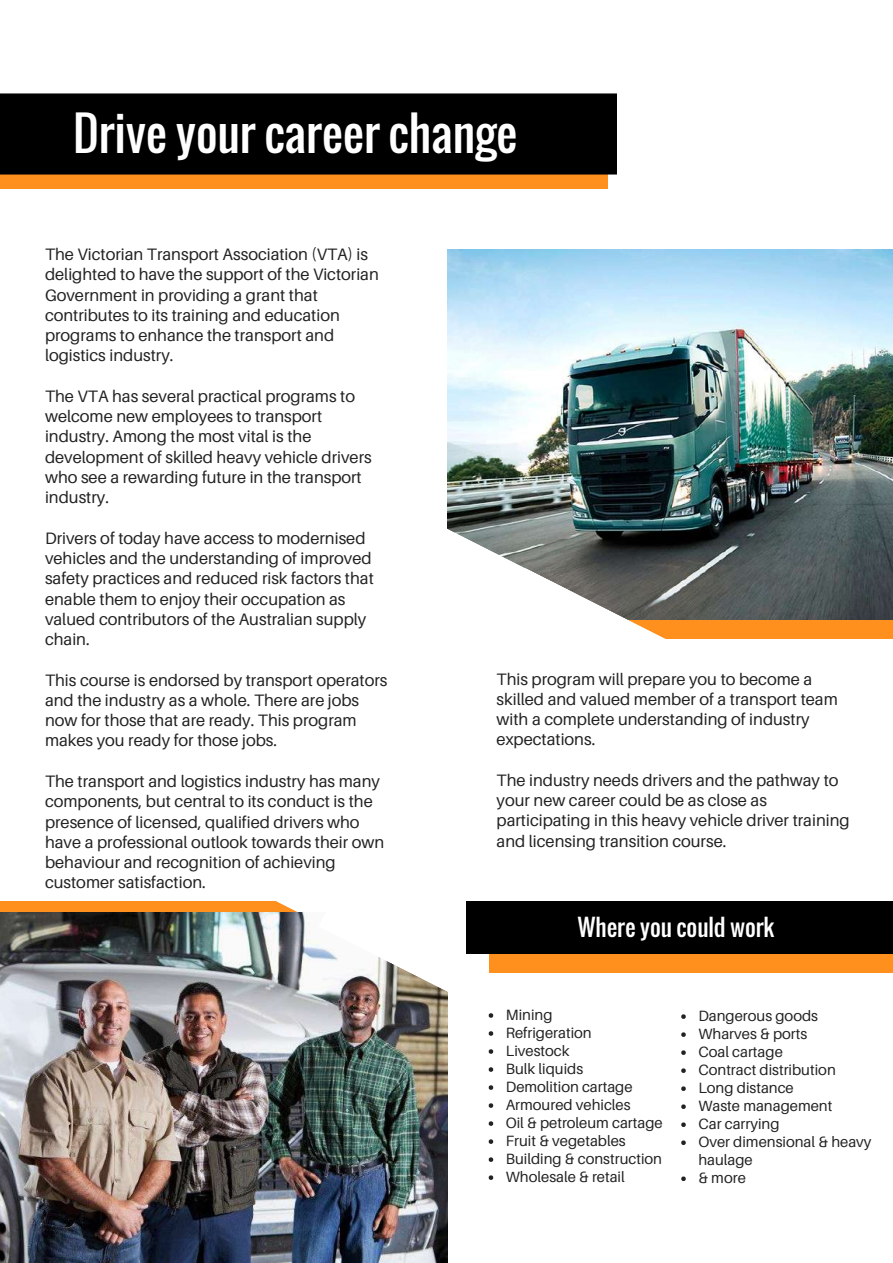
<style>
.page{position:relative;width:893px;height:1263px;background:#fff}
.page>*{position:absolute;margin:0;border:0;box-sizing:border-box;transform-origin:0 0}
.t1{font:46.35px "Oswald";color:#fff}
.t2{font:23.25px "Oswald";color:#fff}
.t3{font:16.5px/20.2px "Aileron";color:#222}
.t4{font:14.85px/18px "Aileron";color:#222}
</style>
<div class="page">
<div style="left:489px;top:932px;width:404px;height:41px;background:#ff901d"></div>
<div style="left:0;top:149px;width:608px;height:40px;background:#ff901d"></div>
<div style="left:0;top:93px;width:617px;height:82px;background:#000"></div>
<div style="left:0;top:901px;width:331px;height:133px;background:#ff901d"></div>
<div style="left:622px;top:486px;width:271px;height:152px;background:#ff901d"></div>
<img style="left:447px;top:250px;width:446px;height:369px">
<svg style="left:447px;top:518px;width:224px;height:121px"></svg>
<img style="left:0;top:912px;width:447px;height:351px">
<img style="left:230px;top:901px;width:218px;height:94px">
<div style="left:466px;top:901px;width:427px;height:53px;background:#000"></div>
<svg style="left:489px;top:1013px;width:4px;height:5px"></svg>
<svg style="left:489px;top:1031px;width:4px;height:5px"></svg>
<svg style="left:489px;top:1049px;width:4px;height:5px"></svg>
<svg style="left:489px;top:1067px;width:4px;height:5px"></svg>
<svg style="left:489px;top:1085px;width:4px;height:5px"></svg>
<svg style="left:489px;top:1103px;width:4px;height:5px"></svg>
<svg style="left:489px;top:1121px;width:4px;height:5px"></svg>
<svg style="left:489px;top:1139px;width:4px;height:5px"></svg>
<svg style="left:489px;top:1157px;width:4px;height:5px"></svg>
<svg style="left:489px;top:1175px;width:4px;height:5px"></svg>
<svg style="left:681px;top:1014px;width:5px;height:5px"></svg>
<svg style="left:681px;top:1032px;width:5px;height:5px"></svg>
<svg style="left:681px;top:1050px;width:5px;height:5px"></svg>
<svg style="left:681px;top:1068px;width:5px;height:5px"></svg>
<svg style="left:681px;top:1086px;width:5px;height:5px"></svg>
<svg style="left:681px;top:1104px;width:5px;height:5px"></svg>
<svg style="left:681px;top:1122px;width:5px;height:5px"></svg>
<svg style="left:681px;top:1140px;width:5px;height:5px"></svg>
<svg style="left:681px;top:1176px;width:5px;height:5px"></svg>
<h1 class="t1" style="left:73px;top:98px;width:446px">Drive your career change</h1>
<p class="t3" style="left:45px;top:244px;width:335px">The Victorian Transport Association (VTA) is delighted to have the support of the Victorian Government in providing a grant that contributes to its training and education programs to enhance the transport and logistics industry.</p>
<p class="t3" style="left:45px;top:386px;width:328px">The VTA has several practical programs to welcome new employees to transport industry. Among the most vital is the development of skilled heavy vehicle drivers who see a rewarding future in the transport industry.</p>
<p class="t3" style="left:45px;top:527px;width:330px">Drivers of today have access to modernised vehicles and the understanding of improved safety practices and reduced risk factors that enable them to enjoy their occupation as valued contributors of the Australian supply chain.</p>
<p class="t3" style="left:45px;top:669px;width:344px">This course is endorsed by transport operators and the industry as a whole. There are jobs now for those that are ready. This program makes you ready for those jobs.</p>
<p class="t3" style="left:45px;top:771px;width:341px">The transport and logistics industry has many components, but central to its conduct is the presence of licensed, qualified drivers who have a professional outlook towards their own behaviour and recognition of achieving customer satisfaction.</p>
<p class="t3" style="left:497px;top:668px;width:343px">This program will prepare you to become a skilled and valued member of a transport team with a complete understanding of industry expectations.</p>
<p class="t3" style="left:497px;top:770px;width:355px">The industry needs drivers and the pathway to your new career could be as close as participating in this heavy vehicle driver training and licensing transition course.</p>
<h2 class="t2" style="left:578px;top:909px;width:198px">Where you could work</h2>
<p class="t4" style="left:506px;top:1005px;width:158px">Mining<br>Refrigeration<br>Livestock<br>Bulk liquids<br>Demolition cartage<br>Armoured vehicles<br>Oil &amp; petroleum cartage<br>Fruit &amp; vegetables<br>Building &amp; construction<br>Wholesale &amp; retail</p>
<p class="t4" style="left:698px;top:1007px;width:175px">Dangerous goods<br>Wharves &amp; ports<br>Coal cartage<br>Contract distribution<br>Long distance<br>Waste management<br>Car carrying<br>Over dimensional &amp; heavy haulage<br>&amp; more</p>
</div>
